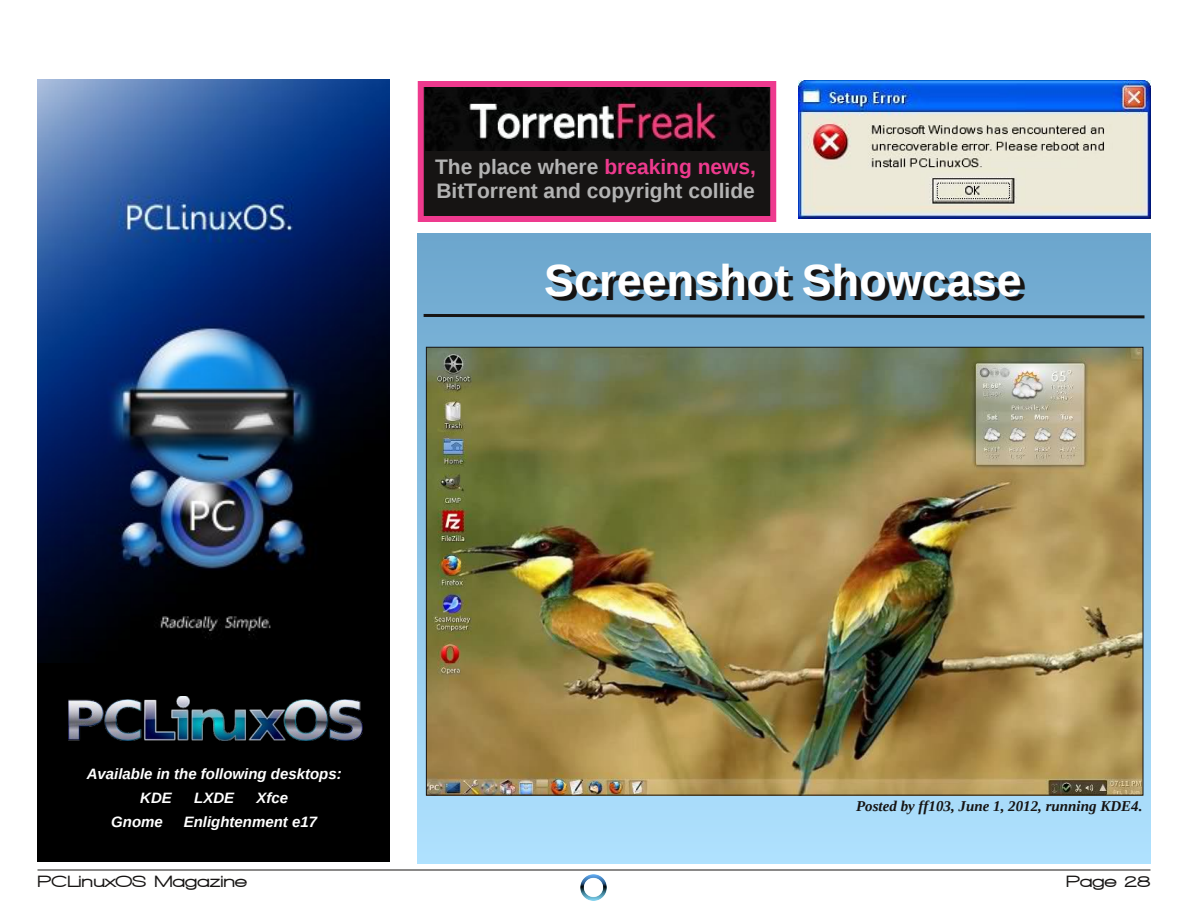
<style>
.page{position:relative;width:1188px;height:918px;background:#fff}
.page>*{position:absolute;margin:0;border:0;box-sizing:border-box;transform-origin:0 0}
.t1{font:700 45px "Liberation Sans";color:#161413}
.t2{font:700 21px/24.2px "Liberation Sans";color:#b3b3b3}
.t3{font:900 16.5px "Walkway Expand";color:#161413}
.t4{font:italic 700 15px/24px "Liberation Sans";color:#fff}
.t5{font:italic 700 15px "Liberation Serif";color:#161413}
.s1{color:#ee3a8e}
</style>
<div class="page">
<hr style="left:38px;top:870px;width:1112px;height:1px;background:#161413">
<img style="left:580px;top:874px;width:27px;height:27px">
<svg style="left:418px;top:233px;width:732px;height:631px;background:#87bbdb"></svg>
<svg style="left:421px;top:312px;width:727px;height:8px;background:#51748b"></svg>
<div style="left:38px;top:80px;width:352px;height:782px;background:#000"></div>
<img style="left:38px;top:80px;width:352px;height:582px">
<img style="left:69px;top:696px;width:293px;height:45px">
<div style="left:421px;top:84px;width:352px;height:135px;background:#161413"></div>
<div style="left:418px;top:81px;width:358px;height:141px;border:6px solid #ee3a8e"></div>
<img style="left:425px;top:88px;width:344px;height:63px">
<img style="left:798px;top:81px;width:352px;height:138px">
<img style="left:428px;top:349px;width:713px;height:444px">
<h2 class="t2" style="left:435px;top:155px;width:322px">The place where <span class="s1">breaking news,<br></span>BitTorrent and copyright collide</h2>
<p class="t4" style="left:140px;top:762px;width:203px;text-indent:-54px">Available in the following desktops:<br>KDE</p>
<p class="t4" style="left:194px;top:786px;width:41px">LXDE</p>
<p class="t4" style="left:257px;top:786px;width:33px">Xfce</p>
<p class="t4" style="left:111px;top:810px;width:53px">Gnome</p>
<p class="t4" style="left:184px;top:810px;width:135px">Enlightenment e17</p>
<h1 class="t1" style="left:549px;top:258px;width:479px">Screenshot Showcase</h1>
<p class="t5" style="left:856px;top:797px;width:288px">Posted by ff103, June 1, 2012, running KDE4.</p>
<p class="t3" style="left:38px;top:873px;width:211px">PCLinuxOS Magazine</p>
<p class="t3" style="left:1066px;top:873px;width:86px">Page 28</p>
</div>
